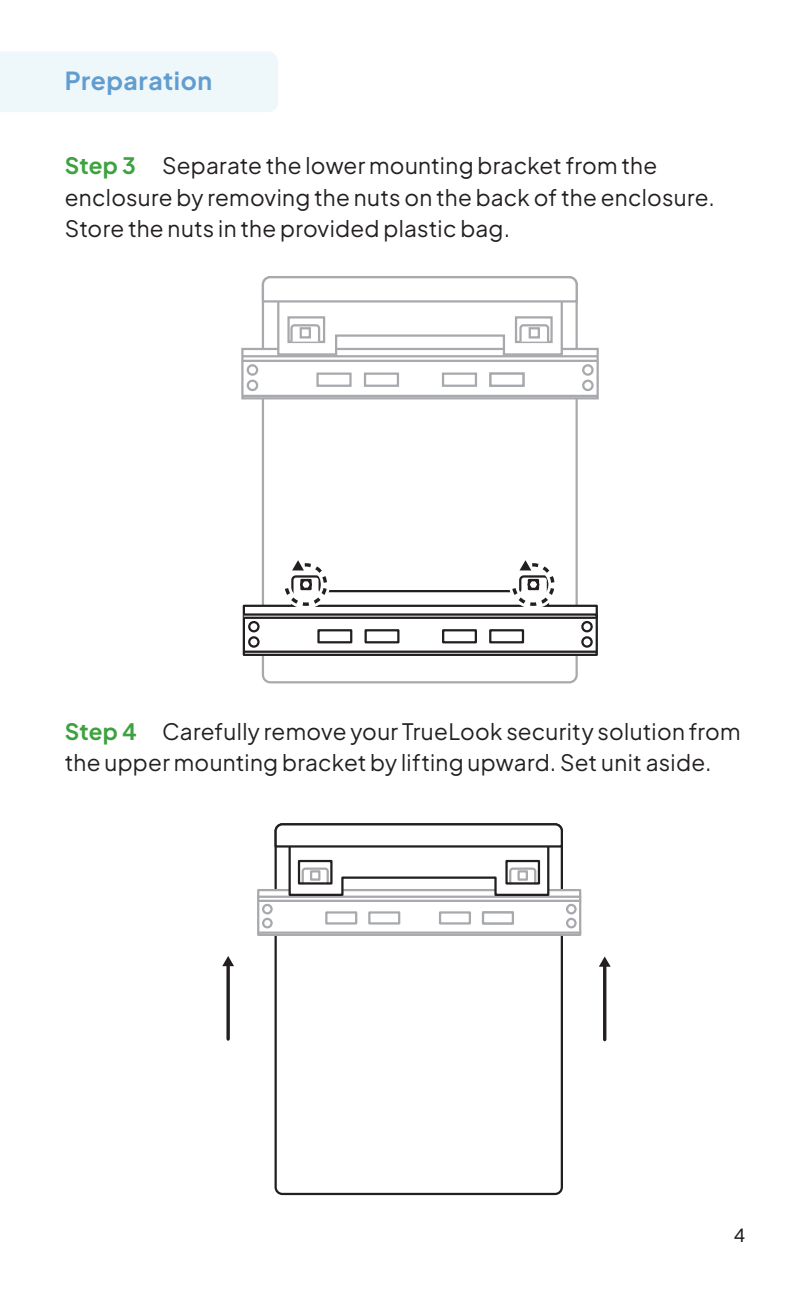
<style>
.page{position:relative;width:810px;height:1296px;background:#fff}
.page>*{position:absolute;margin:0;border:0;box-sizing:border-box;transform-origin:0 0}
.t1{font:700 24.75px "Plus Jakarta Sans";letter-spacing:.025em;color:#619dcf}
.Body_Text{font:22.5px/31.5px "Plus Jakarta Sans";letter-spacing:.01em;color:#231f20}
.t2{font:500 18px "Plus Jakarta Sans";color:#231f20}
.s1{font-weight:700;color:#3da23f}
</style>
<div class="page">
<div style="left:0;top:52px;width:278px;height:60px;background:#eef7fa"></div>
<div style="left:241px;top:348px;width:358px;height:51px;background:#fff;border:2px solid #a8a9ad"></div>
<div style="left:582px;top:380px;width:12px;height:11px;border:2px solid #a8a9ad;border-radius:50%"></div>
<div style="left:582px;top:364px;width:12px;height:12px;border:2px solid #a8a9ad;border-radius:50%"></div>
<div style="left:247px;top:380px;width:11px;height:11px;border:2px solid #a8a9ad;border-radius:50%"></div>
<div style="left:247px;top:364px;width:11px;height:12px;border:2px solid #a8a9ad;border-radius:50%"></div>
<div style="left:489px;top:373px;width:36px;height:14px;background:#fff;border:2px solid #a8a9ad"></div>
<div style="left:442px;top:373px;width:35px;height:14px;background:#fff;border:2px solid #a8a9ad"></div>
<div style="left:364px;top:373px;width:35px;height:14px;background:#fff;border:2px solid #a8a9ad"></div>
<div style="left:316px;top:373px;width:36px;height:14px;background:#fff;border:2px solid #a8a9ad"></div>
<hr style="left:242px;top:360px;width:356px;height:2px;background:#a8a9ad">
<hr style="left:242px;top:355px;width:356px;height:2px;background:#a8a9ad">
<hr style="left:242px;top:395px;width:356px;height:2px;background:#a8a9ad">
<div style="left:243px;top:605px;width:355px;height:51px;background:#fff;border:2px solid #231f20"></div>
<div style="left:581px;top:636px;width:12px;height:12px;border:2px solid #231f20;border-radius:50%"></div>
<div style="left:581px;top:621px;width:12px;height:11px;border:2px solid #231f20;border-radius:50%"></div>
<div style="left:248px;top:636px;width:12px;height:12px;border:2px solid #231f20;border-radius:50%"></div>
<div style="left:248px;top:621px;width:12px;height:11px;border:2px solid #231f20;border-radius:50%"></div>
<div style="left:489px;top:629px;width:35px;height:14px;background:#fff;border:2px solid #231f20"></div>
<div style="left:442px;top:629px;width:35px;height:14px;background:#fff;border:2px solid #231f20"></div>
<div style="left:365px;top:629px;width:34px;height:14px;background:#fff;border:2px solid #231f20"></div>
<div style="left:317px;top:629px;width:35px;height:14px;background:#fff;border:2px solid #231f20"></div>
<svg style="left:243px;top:613px;width:355px;height:6px;background:#575455"></svg>
<hr style="left:244px;top:651px;width:353px;height:2px;background:#231f20">
<svg style="left:276px;top:560px;width:286px;height:48px"></svg>
<svg style="left:261px;top:276px;width:318px;height:80px"></svg>
<div style="left:529px;top:327px;width:11px;height:12px;background:#fff;border:2px solid #a8a9ad"></div>
<div style="left:275px;top:823px;width:288px;height:372px;border:2px solid #231f20;border-radius:7px"></div>
<div style="left:257px;top:889px;width:324px;height:47px;background:#fff;border:2px solid #a8a9ad"></div>
<div style="left:566px;top:918px;width:11px;height:10px;border:2px solid #a8a9ad;border-radius:50%"></div>
<div style="left:566px;top:904px;width:11px;height:10px;border:2px solid #a8a9ad;border-radius:50%"></div>
<div style="left:262px;top:918px;width:11px;height:10px;border:2px solid #a8a9ad;border-radius:50%"></div>
<div style="left:262px;top:904px;width:11px;height:10px;border:2px solid #a8a9ad;border-radius:50%"></div>
<div style="left:482px;top:911px;width:32px;height:14px;background:#fff;border:2px solid #a8a9ad"></div>
<div style="left:439px;top:911px;width:32px;height:14px;background:#fff;border:2px solid #a8a9ad"></div>
<div style="left:368px;top:911px;width:32px;height:14px;background:#fff;border:2px solid #a8a9ad"></div>
<div style="left:325px;top:911px;width:32px;height:14px;background:#fff;border:2px solid #a8a9ad"></div>
<hr style="left:258px;top:900px;width:322px;height:2px;background:#a8a9ad">
<hr style="left:258px;top:896px;width:322px;height:2px;background:#a8a9ad">
<hr style="left:258px;top:932px;width:322px;height:2px;background:#a8a9ad">
<svg style="left:226px;top:966px;width:4px;height:73px"></svg>
<svg style="left:222px;top:956px;width:12px;height:10px"></svg>
<svg style="left:606px;top:967px;width:1px;height:73px"></svg>
<hr style="left:603px;top:965px;width:3px;height:75px;background:#231f20">
<svg style="left:599px;top:956px;width:12px;height:11px"></svg>
<svg style="left:273px;top:823px;width:291px;height:73px"></svg>
<p class="t1" style="left:65px;top:61px;width:149px">Preparation</p>
<p class="Body_Text" style="left:65px;top:148px;width:652px"><span class="s1">Step 3</span> Separate the lower mounting bracket from the enclosure by removing the nuts on the back of the enclosure.<br>Store the nuts in the provided plastic bag.</p>
<p class="Body_Text" style="left:65px;top:713px;width:677px"><span class="s1">Step 4</span> Carefully remove your TrueLook security solution from the upper mounting bracket by lifting upward. Set unit aside.</p>
<p class="t2" style="left:734px;top:1221px;width:13px">4</p>
</div>
